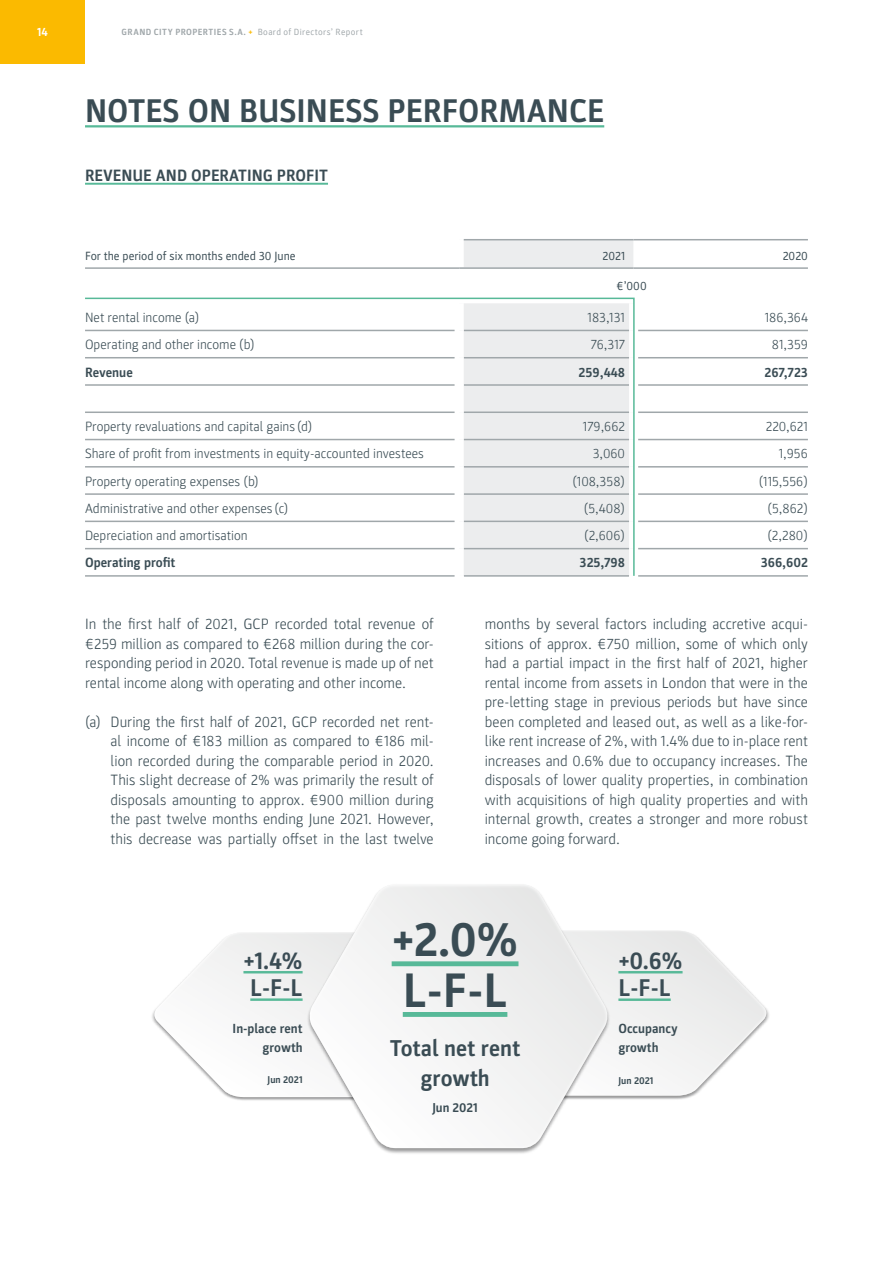
<style>
.page{position:relative;width:893px;height:1263px;background:#fff}
.page>*{position:absolute;margin:0;border:0;box-sizing:border-box;transform-origin:0 0}
.t1{font:700 48.75px/50.6px "Parka";color:#3a4c54}
.t2{font:700 33px "Parka";color:#3a4c54}
.t3{font:700 24.3px/27.5px "Parka";color:#3a4c54}
.t4{font:700 23.1px/30.8px "Parka";color:#3a4c54;text-align:center}
.t5{font:700 16.5px "Parka";color:#3a4c54}
.t6{font:300 15px/19.5px "Parka";letter-spacing:-.005em;color:#3a4c54;text-align:justify}
.t7{font:300 13.5px "Parka";color:#3a4c54}
.t8{font:700 13.5px "Parka";color:#3a4c54}
.t9{font:700 13.35px/18.5px "Parka";color:#3a4c54;text-align:right}
.t10{font:700 12.9px "Parka";color:#3a4c54}
.t11{font:12px "Parka";color:#3a4c54}
.t12{font:700 12px "Parka";color:#fff}
.t13{font:700 9.9px "Parka";color:#3a4c54}
.t14{font:700 9px "Parka";letter-spacing:.05em;color:#a0a7aa}
.s1{color:#fbba00}
.s2{font-weight:400}
</style>
<div class="page">
<div style="left:0;top:0;width:85px;height:64px;background:#fbba00"></div>
<hr style="left:85px;top:183px;width:243px;height:2px;background:#57b998">
<svg style="left:464px;top:240px;width:344px;height:27px"></svg>
<svg style="left:638px;top:329px;width:170px;height:221px"></svg>
<hr style="left:464px;top:239px;width:170px;height:1px;background:#a0a7aa">
<hr style="left:634px;top:239px;width:174px;height:1px;background:#a0a7aa">
<hr style="left:85px;top:267px;width:374px;height:2px;background:#a0a7aa">
<hr style="left:459px;top:267px;width:175px;height:2px;background:#a0a7aa">
<hr style="left:634px;top:267px;width:174px;height:2px;background:#a0a7aa">
<hr style="left:638px;top:330px;width:170px;height:1px;background:#a0a7aa">
<hr style="left:638px;top:357px;width:170px;height:1px;background:#a0a7aa">
<hr style="left:638px;top:384px;width:170px;height:2px;background:#a0a7aa">
<hr style="left:638px;top:411px;width:170px;height:2px;background:#a0a7aa">
<hr style="left:638px;top:439px;width:170px;height:1px;background:#a0a7aa">
<hr style="left:638px;top:466px;width:170px;height:2px;background:#a0a7aa">
<hr style="left:638px;top:493px;width:170px;height:2px;background:#a0a7aa">
<hr style="left:638px;top:521px;width:170px;height:1px;background:#a0a7aa">
<hr style="left:638px;top:548px;width:170px;height:1px;background:#a0a7aa">
<hr style="left:638px;top:575px;width:170px;height:2px;background:#a0a7aa">
<hr style="left:85px;top:125px;width:519px;height:2px;background:#57b998">
<svg style="left:85px;top:297px;width:550px;height:280px"></svg>
<img style="left:152px;top:1013px;width:153px;height:88px">
<svg style="left:154px;top:932px;width:151px;height:165px"></svg>
<img style="left:612px;top:930px;width:157px;height:170px">
<svg style="left:612px;top:931px;width:154px;height:165px;fill:#f0f0f0"></svg>
<hr style="left:243px;top:971px;width:60px;height:2px;background:#57b998">
<hr style="left:250px;top:998px;width:53px;height:3px;background:#57b998">
<hr style="left:618px;top:971px;width:65px;height:2px;background:#57b998">
<hr style="left:618px;top:998px;width:53px;height:3px;background:#57b998">
<img style="left:305px;top:931px;width:307px;height:223px">
<svg style="left:310px;top:885px;width:297px;height:263px;fill:#f3f4f4"></svg>
<div style="left:392px;top:961px;width:126px;height:5px;background:#57b998"></div>
<div style="left:403px;top:1012px;width:104px;height:5px;background:#57b998"></div>
<p class="t12" style="left:37px;top:26px;width:12px">14</p>
<p class="t14" style="left:122px;top:27px;width:243px">GRAND CITY PROPERTIES S.A. <span class="s1">+</span> <span class="s2">Board of Directors’ Report</span></p>
<h2 class="t2" style="left:85px;top:93px;width:521px">NOTES ON BUSINESS PERFORMANCE</h2>
<p class="t5" style="left:85px;top:166px;width:244px">REVENUE AND OPERATING PROFIT</p>
<p class="t11" style="left:85px;top:249px;width:212px">For the period of six months ended 30 June</p>
<p class="t11" style="left:602px;top:249px;width:24px">2021</p>
<p class="t11" style="left:783px;top:249px;width:27px">2020</p>
<p class="t11" style="left:616px;top:279px;width:32px">€’000</p>
<p class="t7" style="left:85px;top:310px;width:116px">Net rental income (a)</p>
<p class="t7" style="left:588px;top:310px;width:39px">183,131</p>
<p class="t7" style="left:765px;top:310px;width:45px">186,364</p>
<p class="t7" style="left:85px;top:337px;width:171px">Operating and other income (b)</p>
<p class="t7" style="left:591px;top:337px;width:36px">76,317</p>
<p class="t7" style="left:772px;top:337px;width:38px">81,359</p>
<p class="t8" style="left:85px;top:364px;width:49px">Revenue</p>
<p class="t8" style="left:579px;top:364px;width:48px">259,448</p>
<p class="t8" style="left:764px;top:364px;width:45px">267,723</p>
<p class="t7" style="left:85px;top:419px;width:229px">Property revaluations and capital gains (d)</p>
<p class="t7" style="left:583px;top:419px;width:44px">179,662</p>
<p class="t7" style="left:766px;top:419px;width:44px">220,621</p>
<p class="t7" style="left:85px;top:446px;width:341px">Share of profit from investments in equity-accounted investees</p>
<p class="t7" style="left:593px;top:446px;width:34px">3,060</p>
<p class="t7" style="left:779px;top:446px;width:31px">1,956</p>
<p class="t7" style="left:85px;top:473px;width:175px">Property operating expenses (b)</p>
<p class="t7" style="left:572px;top:473px;width:54px">(108,358)</p>
<p class="t7" style="left:759px;top:473px;width:51px">(115,556)</p>
<p class="t7" style="left:85px;top:501px;width:205px">Administrative and other expenses (c)</p>
<p class="t7" style="left:584px;top:501px;width:43px">(5,408)</p>
<p class="t7" style="left:768px;top:501px;width:42px">(5,862)</p>
<p class="t7" style="left:85px;top:528px;width:164px">Depreciation and amortisation</p>
<p class="t7" style="left:584px;top:528px;width:42px">(2,606)</p>
<p class="t7" style="left:767px;top:528px;width:42px">(2,280)</p>
<p class="t8" style="left:85px;top:555px;width:92px">Operating profit</p>
<p class="t8" style="left:580px;top:555px;width:47px">325,798</p>
<p class="t8" style="left:761px;top:555px;width:49px">366,602</p>
<p class="t6" style="left:85px;top:615px;width:350px">In the first half of 2021, GCP recorded total revenue of €259 million as compared to €268 million during the cor&shy;responding period in 2020. Total revenue is made up of net rental income along with operating and other income.</p>
<p class="t6" style="left:111px;top:712px;width:325px;text-indent:-26px">(a) During the first half of 2021, GCP recorded net rent&shy;al income of €183 million as compared to €186 mil&shy;lion recorded during the comparable period in 2020.<br>This slight decrease of 2% was primarily the result of disposals amounting to approx. €900 million during the past twelve months ending June 2021. However, this decrease was partially offset in the last twelve</p>
<p class="t6" style="left:485px;top:615px;width:325px">months by several factors including accretive acqui&shy;sitions of approx. €750 million, some of which only had a partial impact in the first half of 2021, higher rental income from assets in London that were in the pre-letting stage in previous periods but have since been completed and leased out, as well as a like-for&shy;like rent increase of 2%, with 1.4% due to in-place rent increases and 0.6% due to occupancy increases. The disposals of lower quality properties, in combination with acquisitions of high quality properties and with internal growth, creates a stronger and more robust income going forward.</p>
<h3 class="t3" style="left:243px;top:947px;width:61px">+1.4%<br>L-F-L</h3>
<p class="t9" style="left:233px;top:1019px;width:71px">In-place rent growth</p>
<p class="t13" style="left:268px;top:1074px;width:36px">Jun 2021</p>
<h1 class="t1" style="left:392px;top:915px;width:128px">+2.0%<br>L-F-L</h1>
<h3 class="t4" style="left:390px;top:1032px;width:132px">Total net rent growth</h3>
<p class="t10" style="left:432px;top:1100px;width:47px">Jun 2021</p>
<h3 class="t3" style="left:618px;top:947px;width:66px">+0.6%<br>L-F-L</h3>
<p class="t9" style="left:618px;top:1019px;width:61px;text-align:left">Occupancy growth</p>
<p class="t13" style="left:618px;top:1075px;width:36px">Jun 2021</p>
</div>
